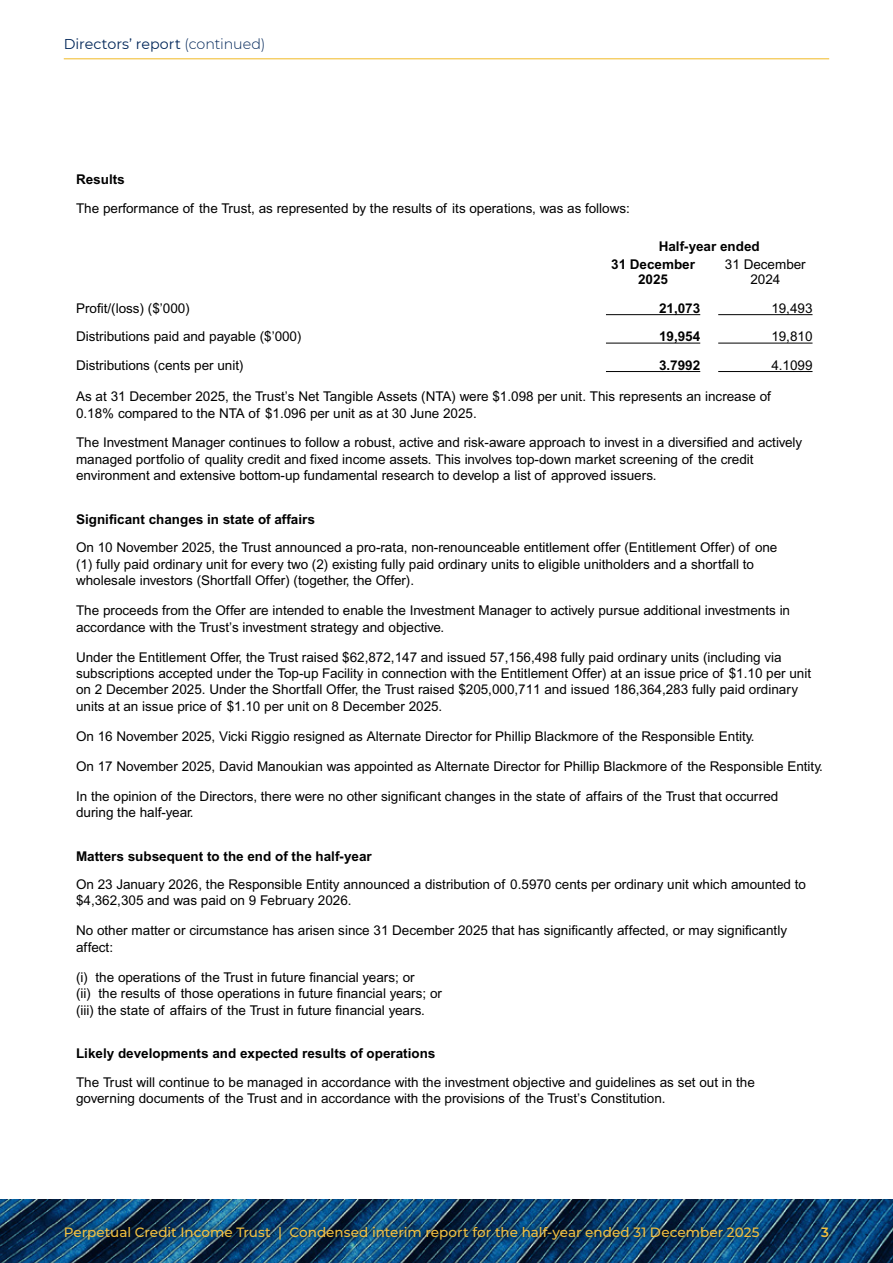
<style>
.page{position:relative;width:893px;height:1263px;background:#fff}
.page>*{position:absolute;margin:0;border:0;box-sizing:border-box;transform-origin:0 0}
.t1{font:14.25px "Montserrat";color:#002659}
.t2{font:13.5px/16.5px "Arial";color:#000}
.t3{font:700 13.5px/18px "Arial";color:#000}
.t4{font:500 13.5px "Montserrat";color:#f3c03f}
.t5{font:600 13.5px "Montserrat";color:#f3c03f}
.s1{font-weight:300}
</style>
<div class="page">
<img style="left:0;top:1199px;width:893px;height:64px">
<div style="left:57px;top:1219px;width:779px;height:28px;background:#000;opacity:.75"></div>
<hr style="left:64px;top:58px;width:765px;height:1px;background:#f1ba24">
<hr style="left:606px;top:314px;width:94px;height:1px;background:#000">
<hr style="left:718px;top:314px;width:94px;height:1px;background:#000">
<hr style="left:606px;top:343px;width:94px;height:1px;background:#000">
<hr style="left:718px;top:343px;width:94px;height:1px;background:#000">
<hr style="left:606px;top:371px;width:94px;height:1px;background:#000">
<hr style="left:718px;top:371px;width:94px;height:1px;background:#000">
<p class="t1" style="left:64px;top:34px;width:203px">Directors’ report <span class="s1">(continued)</span></p>
<p class="t3" style="left:76px;top:170px;width:50px">Results</p>
<p class="t2" style="left:76px;top:200px;width:555px">The performance of the Trust, as represented by the results of its operations, was as follows:</p>
<p class="t3" style="left:611px;top:237px;width:150px;text-indent:48px">Half-year ended<br>31 December</p>
<p class="t3" style="left:638px;top:270px;width:31px">2025</p>
<p class="t2" style="left:725px;top:257px;width:82px;line-height:15px;text-align:center">31 December<br>2024</p>
<p class="t2" style="left:76px;top:300px;width:115px">Profit/(loss) ($’000)</p>
<p class="t3" style="left:659px;top:299px;width:43px">21,073</p>
<p class="t2" style="left:771px;top:300px;width:43px">19,493</p>
<p class="t2" style="left:76px;top:328px;width:227px">Distributions paid and payable ($’000)</p>
<p class="t3" style="left:659px;top:327px;width:43px">19,954</p>
<p class="t2" style="left:771px;top:328px;width:43px">19,810</p>
<p class="t2" style="left:76px;top:357px;width:169px">Distributions (cents per unit)</p>
<p class="t3" style="left:659px;top:356px;width:43px">3.7992</p>
<p class="t2" style="left:771px;top:357px;width:43px">4.1099</p>
<p class="t2" style="left:76px;top:388px;width:696px">As at 31 December 2025, the Trust’s Net Tangible Assets (NTA) were $1.098 per unit. This represents an increase of<br>0.18% compared to the NTA of $1.096 per unit as at 30 June 2025.</p>
<p class="t2" style="left:76px;top:434px;width:728px">The Investment Manager continues to follow a robust, active and risk-aware approach to invest in a diversified and actively managed portfolio of quality credit and fixed income assets. This involves top-down market screening of the credit environment and extensive bottom-up fundamental research to develop a list of approved issuers.</p>
<p class="t3" style="left:76px;top:510px;width:240px">Significant changes in state of affairs</p>
<p class="t2" style="left:76px;top:539px;width:703px">On 10 November 2025, the Trust announced a pro-rata, non-renounceable entitlement offer (Entitlement Offer) of one (1) fully paid ordinary unit for every two (2) existing fully paid ordinary units to eligible unitholders and a shortfall to wholesale investors (Shortfall Offer) (together, the Offer).</p>
<p class="t2" style="left:76px;top:602px;width:715px">The proceeds from the Offer are intended to enable the Investment Manager to actively pursue additional investments in accordance with the Trust’s investment strategy and objective.</p>
<p class="t2" style="left:76px;top:648px;width:737px">Under the Entitlement Offer, the Trust raised $62,872,147 and issued 57,156,498 fully paid ordinary units (including via subscriptions accepted under the Top-up Facility in connection with the Entitlement Offer) at an issue price of $1.10 per unit on 2 December 2025. Under the Shortfall Offer, the Trust raised $205,000,711 and issued 186,364,283 fully paid ordinary units at an issue price of $1.10 per unit on 8 December 2025.</p>
<p class="t2" style="left:76px;top:728px;width:680px">On 16 November 2025, Vicki Riggio resigned as Alternate Director for Phillip Blackmore of the Responsible Entity.</p>
<p class="t2" style="left:76px;top:758px;width:748px">On 17 November 2025, David Manoukian was appointed as Alternate Director for Phillip Blackmore of the Responsible Entity.</p>
<p class="t2" style="left:76px;top:788px;width:704px">In the opinion of the Directors, there were no other significant changes in the state of affairs of the Trust that occurred during the half-year.</p>
<p class="t3" style="left:76px;top:847px;width:297px">Matters subsequent to the end of the half-year</p>
<p class="t2" style="left:76px;top:876px;width:731px">On 23 January 2026, the Responsible Entity announced a distribution of 0.5970 cents per ordinary unit which amounted to $4,362,305 and was paid on 9 February 2026.</p>
<p class="t2" style="left:76px;top:922px;width:712px">No other matter or circumstance has arisen since 31 December 2025 that has significantly affected, or may significantly affect:</p>
<p class="t2" style="left:76px;top:969px;width:367px">(i) the operations of the Trust in future financial years; or<br>(ii) the results of those operations in future financial years; or (iii) the state of affairs of the Trust in future financial years.</p>
<p class="t3" style="left:76px;top:1044px;width:361px">Likely developments and expected results of operations</p>
<p class="t2" style="left:76px;top:1073px;width:680px">The Trust will continue to be managed in accordance with the investment objective and guidelines as set out in the governing documents of the Trust and in accordance with the provisions of the Trust’s Constitution.</p>
<p class="t4" style="left:64px;top:1223px;width:697px">Perpetual Credit Income Trust | Condensed interim report for the half-year ended 31 December 2025</p>
<p class="t5" style="left:821px;top:1222px;width:9px">3</p>
</div>
